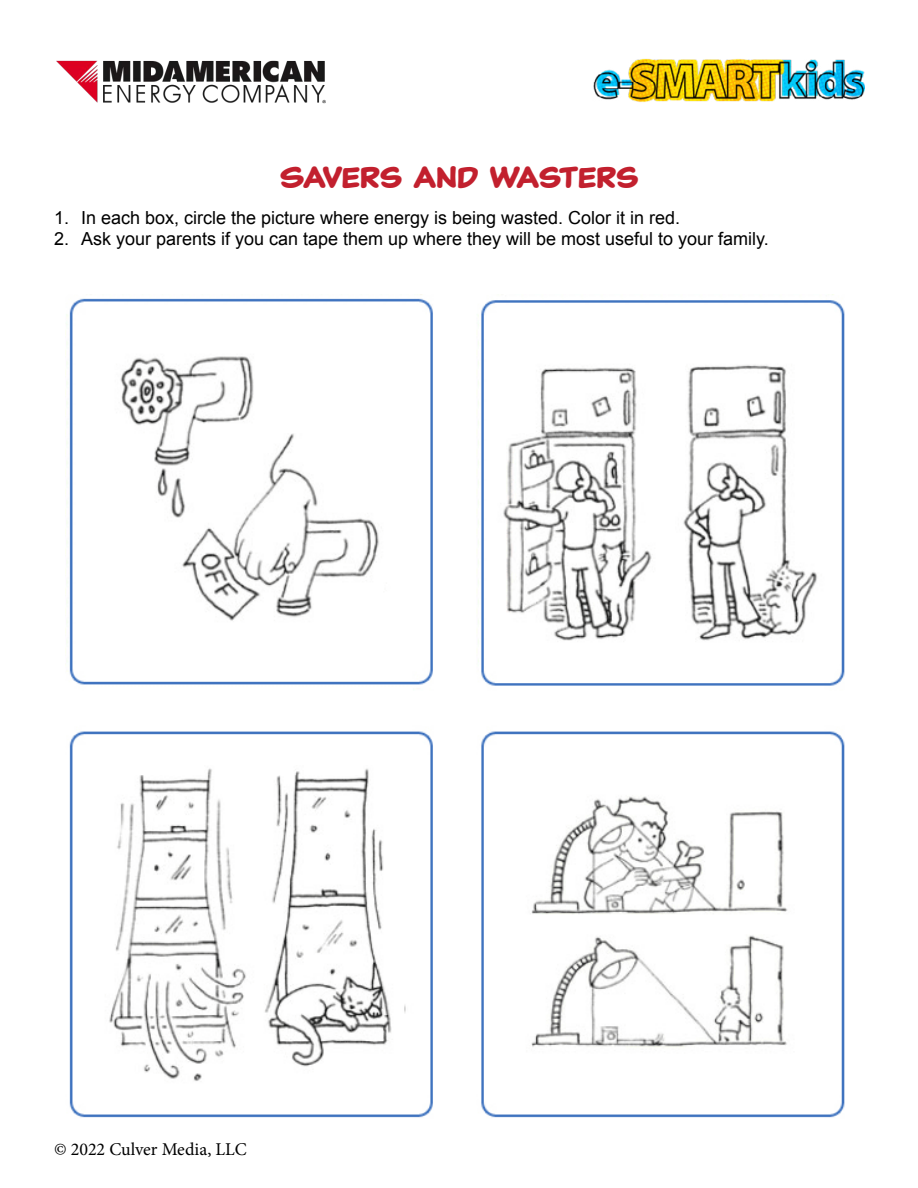
<style>
.page{position:relative;width:918px;height:1188px;background:#fff}
.page>*{position:absolute;margin:0;border:0;box-sizing:border-box;transform-origin:0 0}
.t1{font:700 30px "Classic Comic";color:#c2202e}
.t2{font:18px "Arial";color:#000}
.t3{font:18px "Minion Pro";color:#000}
</style>
<div class="page">
<img style="left:593px;top:58px;width:271px;height:44px">
<img style="left:66px;top:298px;width:779px;height:820px">
<img style="left:56px;top:60px;width:270px;height:44px">
<h1 class="t1" style="left:280px;top:158px;width:360px">SAVERS AND WASTERS</h1>
<p class="t2" style="left:54px;top:205px;width:628px">1. In each box, circle the picture where energy is being wasted. Color it in red.</p>
<p class="t2" style="left:54px;top:227px;width:716px">2. Ask your parents if you can tape them up where they will be most useful to your family.</p>
<p class="t3" style="left:54px;top:1137px;width:194px">© 2022 Culver Media, LLC</p>
</div>
